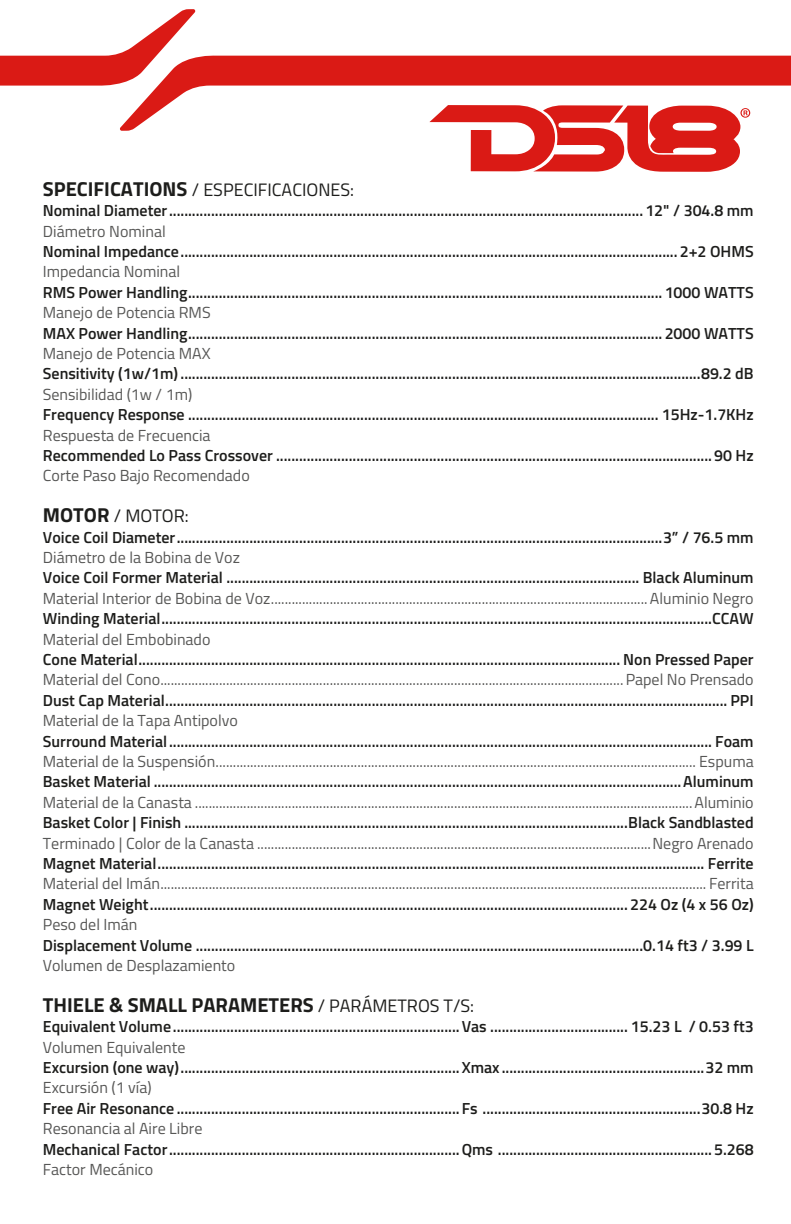
<style>
.page{position:relative;width:791px;height:1224px;background:#fff}
.page>*{position:absolute;margin:0;border:0;box-sizing:border-box;transform-origin:0 0}
.t1{font:700 20.2px "Titillium Web";color:#1d1d1b}
.t2{font:18px "Titillium Web";color:#1d1d1b}
.t3{font:600 16px "Titillium Web";color:#1d1d1b}
.t4{font:16px "Titillium Web";color:#575756}
.s1{font-weight:700;font-size:20.2px}
.s2{font-weight:400;font-size:18px}
</style>
<div class="page">
<svg style="left:120px;top:55px;width:671px;height:76px"></svg>
<svg style="left:0;top:9px;width:196px;height:77px"></svg>
<svg style="left:429px;top:105px;width:321px;height:67px"></svg>
<p class="t2" style="left:43px;top:176px;width:313px"><span class="s1">SPECIFICATIONS</span> / ESPECIFICACIONES:</p>
<p class="t3" style="left:43px;top:199px;width:712px">Nominal Diameter............................................................................................................................ 12" / 304.8 mm</p>
<p class="t4" style="left:43px;top:219px;width:124px">Diámetro Nominal</p>
<p class="t3" style="left:43px;top:239px;width:712px">Nominal Impedance.................................................................................................................................. 2+2 OHMS</p>
<p class="t4" style="left:43px;top:260px;width:139px">Impedancia Nominal</p>
<p class="t3" style="left:43px;top:280px;width:712px">RMS Power Handling............................................................................................................................ 1000 WATTS</p>
<p class="t4" style="left:43px;top:301px;width:169px">Manejo de Potencia RMS</p>
<p class="t3" style="left:43px;top:321px;width:712px">MAX Power Handling............................................................................................................................ 2000 WATTS</p>
<p class="t4" style="left:43px;top:342px;width:169px">Manejo de Potencia MAX</p>
<p class="t3" style="left:43px;top:362px;width:712px">Sensitivity (1w/1m) ........................................................................................................................................89.2 dB</p>
<p class="t4" style="left:43px;top:382px;width:151px">Sensibilidad (1w / 1m)</p>
<p class="t3" style="left:43px;top:403px;width:712px">Frequency Response ........................................................................................................................... 15Hz-1.7KHz</p>
<p class="t4" style="left:43px;top:423px;width:169px">Respuesta de Frecuencia</p>
<p class="t3" style="left:43px;top:443px;width:712px">Recommended Lo Pass Crossover .................................................................................................................. 90 Hz</p>
<p class="t4" style="left:43px;top:464px;width:208px">Corte Paso Bajo Recomendado</p>
<p class="t2" style="left:43px;top:503px;width:147px"><span class="s1">MOTOR</span> / MOTOR:</p>
<p class="t3" style="left:43px;top:525px;width:712px">Voice Coil Diameter...............................................................................................................................3” / 76.5 mm</p>
<p class="t4" style="left:43px;top:546px;width:199px">Diámetro de la Bobina de Voz</p>
<p class="t3" style="left:43px;top:566px;width:712px">Voice Coil Former Material ............................................................................................................ Black Aluminum</p>
<p class="t4" style="left:43px;top:586px;width:712px">Material Interior de Bobina de Voz............................................................................................................. Aluminio Negro</p>
<p class="t3" style="left:43px;top:607px;width:712px">Winding Material................................................................................................................................................CCAW</p>
<p class="t4" style="left:43px;top:627px;width:169px">Material del Embobinado</p>
<p class="t3" style="left:43px;top:647px;width:712px">Cone Material.............................................................................................................................. Non Pressed Paper</p>
<p class="t4" style="left:43px;top:668px;width:712px">Material del Cono...................................................................................................................................... Papel No Prensado</p>
<p class="t3" style="left:43px;top:688px;width:712px">Dust Cap Material................................................................................................................................................... PPI</p>
<p class="t4" style="left:43px;top:709px;width:197px">Material de la Tapa Antipolvo</p>
<p class="t3" style="left:43px;top:729px;width:712px">Surround Material .............................................................................................................................................. Foam</p>
<p class="t4" style="left:43px;top:750px;width:712px">Material de la Suspensión........................................................................................................................................... Espuma</p>
<p class="t3" style="left:43px;top:770px;width:712px">Basket Material .......................................................................................................................................... Aluminum</p>
<p class="t4" style="left:43px;top:790px;width:712px">Material de la Canasta ................................................................................................................................................ Aluminio</p>
<p class="t3" style="left:43px;top:811px;width:712px">Basket Color | Finish ....................................................................................................................Black Sandblasted</p>
<p class="t4" style="left:43px;top:831px;width:712px">Terminado | Color de la Canasta ..................................................................................................................Negro Arenado</p>
<p class="t3" style="left:43px;top:851px;width:712px">Magnet Material............................................................................................................................................... Ferrite</p>
<p class="t4" style="left:43px;top:872px;width:712px">Material del Imán.............................................................................................................................................................. Ferrita</p>
<p class="t3" style="left:43px;top:892px;width:712px">Magnet Weight............................................................................................................................. 224 Oz (4 x 56 Oz)</p>
<p class="t4" style="left:43px;top:913px;width:96px">Peso del Imán</p>
<p class="t3" style="left:43px;top:933px;width:712px">Displacement Volume .....................................................................................................................0.14 ft3 / 3.99 L</p>
<p class="t4" style="left:43px;top:954px;width:194px">Volumen de Desplazamiento</p>
<p class="t1" style="left:43px;top:989px;width:433px">THIELE &amp; SMALL PARAMETERS <span class="s2">/ PARÁMETROS T/S:</span></p>
<p class="t3" style="left:43px;top:1015px;width:712px">Equivalent Volume........................................................................... Vas .................................... 15.23 L / 0.53 ft3</p>
<p class="t4" style="left:43px;top:1035px;width:144px">Volumen Equivalente</p>
<p class="t3" style="left:43px;top:1055px;width:712px">Excursion (one way)......................................................................... Xmax .....................................................32 mm</p>
<p class="t4" style="left:43px;top:1076px;width:110px">Excursión (1 vía)</p>
<p class="t3" style="left:43px;top:1096px;width:712px">Free Air Resonance .......................................................................... Fs .........................................................30.8 Hz</p>
<p class="t4" style="left:43px;top:1117px;width:161px">Resonancia al Aire Libre</p>
<p class="t3" style="left:43px;top:1137px;width:712px">Mechanical Factor............................................................................ Qms ........................................................ 5.268</p>
<p class="t4" style="left:43px;top:1158px;width:112px">Factor Mecánico</p>
</div>
